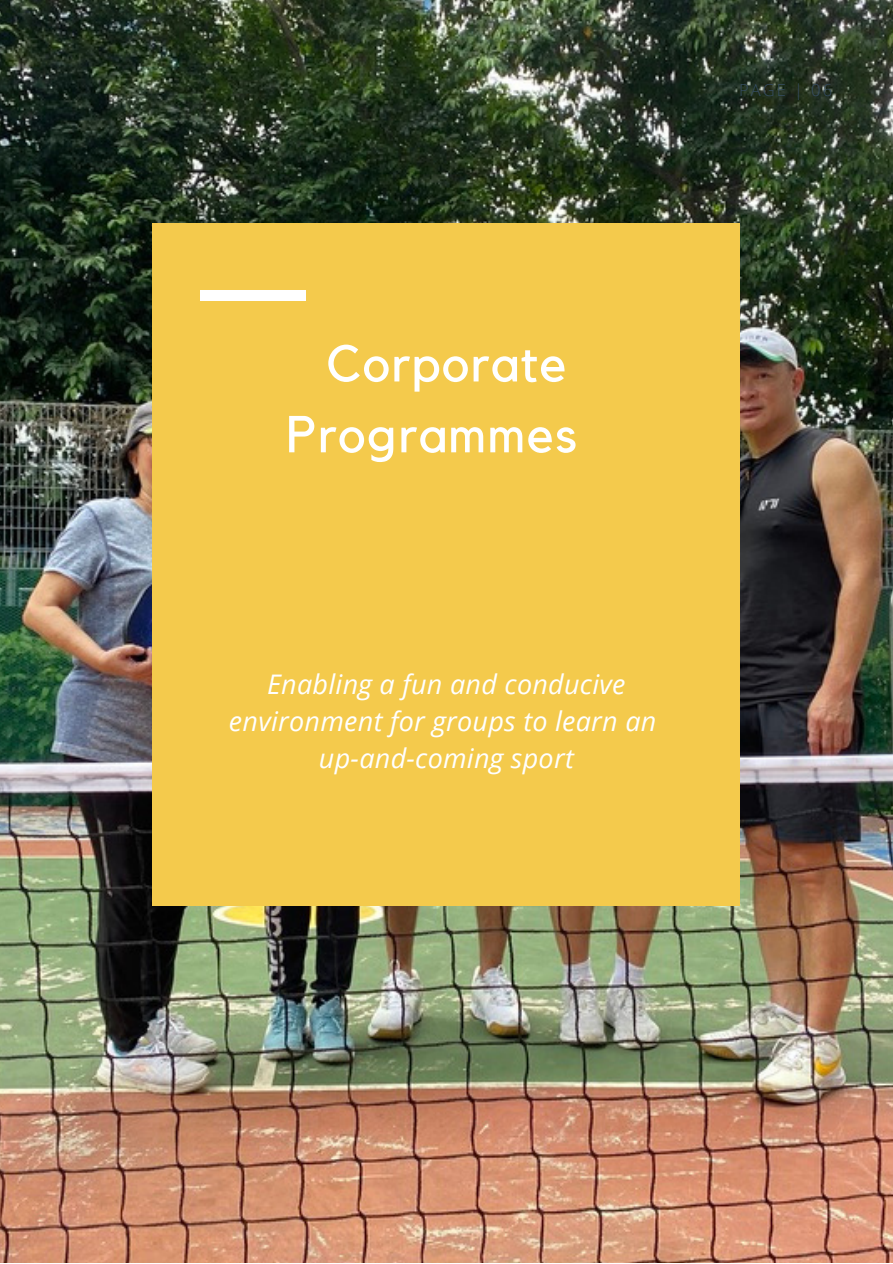
<style>
.page{position:relative;width:893px;height:1264px;background:#fff}
.page>*{position:absolute;margin:0;border:0;box-sizing:border-box;transform-origin:0 0}
.t1{font:51.3px "Kollektif";letter-spacing:.025em;color:#fff}
.t2{font:italic 27px/37px "Open Sans";letter-spacing:.01em;color:#fff;text-align:center}
.t3{font:300 16.5px "Open Sans";letter-spacing:.12em;color:#364d62}
</style>
<div class="page">
<img style="left:0;top:0;width:892px;height:1262px">
<div style="left:152px;top:223px;width:588px;height:683px;background:#f4ca4c"></div>
<div style="left:200px;top:290px;width:106px;height:10px;background:#fff"></div>
<p class="t3" style="left:739px;top:79px;width:94px">PAGE | 06</p>
<p class="t1" style="left:326px;top:340px;width:242px">Corporate</p>
<p class="t1" style="left:286px;top:411px;width:292px">Programmes</p>
<p class="t2" style="left:229px;top:664px;width:429px">Enabling a fun and conducive environment for groups to learn an</p>
<p class="t2" style="left:319px;top:738px;width:256px">up-and-coming sport</p>
</div>
